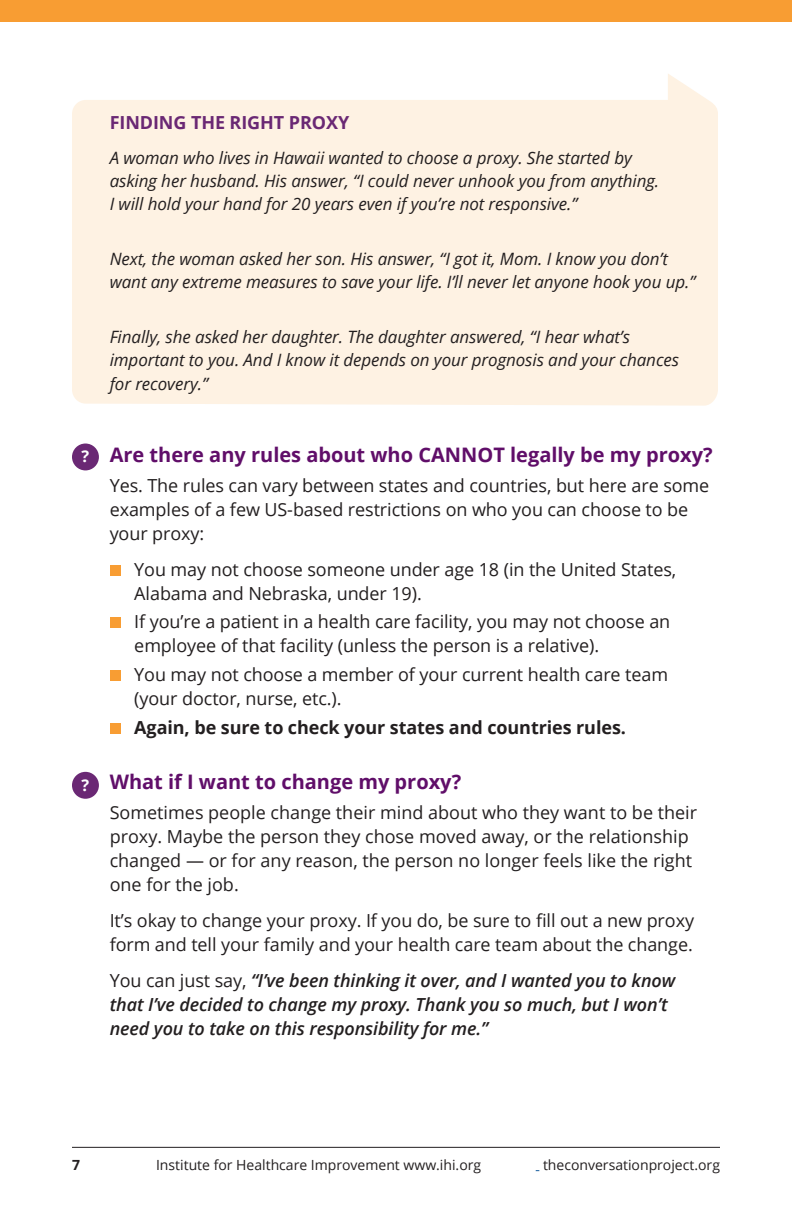
<style>
.page{position:relative;width:792px;height:1224px;background:#fff}
.page>*{position:absolute;margin:0;border:0;box-sizing:border-box;transform-origin:0 0}
.BodyBold_Purple{font:700 20px "Open Sans";color:#600e69}
.Text_Body{font:18px/24px "Open Sans";letter-spacing:-.005em;color:#231f20}
.Text_Body_Bullets{font:18px/24px "Open Sans";letter-spacing:-.005em;color:#231f20}
.Text_Body-2{font:italic 600 18px/24px "Open Sans";letter-spacing:-.005em;color:#231f20}
.Text_Body_Bullets-2{font:700 18px "Open Sans";letter-spacing:-.005em;color:#231f20}
.Text_Body-3{font:700 18px "Open Sans";letter-spacing:-.005em;color:#6a2874}
.Text_Body-4{font:italic 17px/23px "Open Sans";letter-spacing:-.005em;color:#231f20}
.t1{font:700 16.2px "Open Sans";color:#fff}
.t2{font:14px "Open Sans";color:#231f20}
.t3{font:700 14px "Open Sans";color:#231f20}
.s1{font-weight:400;font-style:normal}
</style>
<div class="page">
<hr style="left:72px;top:1147px;width:648px;height:1px;background:#231f20">
<div style="left:0;top:0;width:792px;height:22px;background:#f89d33"></div>
<svg style="left:72px;top:74px;width:646px;height:332px;background:#fef3e5"></svg>
<div style="left:110px;top:565px;width:11px;height:11px;background:#f89d33"></div>
<div style="left:110px;top:617px;width:11px;height:11px;background:#f89d33"></div>
<div style="left:110px;top:670px;width:11px;height:11px;background:#f89d33"></div>
<div style="left:110px;top:723px;width:11px;height:11px;background:#f89d33"></div>
<div style="left:72px;top:444px;width:27px;height:26px;background:#6a2874;border-radius:50%"></div>
<div style="left:72px;top:772px;width:27px;height:27px;background:#6a2874;border-radius:50%"></div>
<p class="Text_Body-3" style="left:110px;top:110px;width:241px">FINDING THE RIGHT PROXY</p>
<p class="Text_Body-4" style="left:110px;top:146px;width:551px">A woman who lives in Hawaii wanted to choose a proxy. She started by asking her husband. His answer, “I could never unhook you from anything.<br>I will hold your hand for 20 years even if you’re not responsive.”</p>
<p class="Text_Body-4" style="left:110px;top:247px;width:587px">Next, the woman asked her son. His answer, “I got it, Mom. I know you don’t want any extreme measures to save your life. I’ll never let anyone hook you up.”</p>
<p class="Text_Body-4" style="left:110px;top:324px;width:571px;line-height:23.6px">Finally, she asked her daughter. The daughter answered, “I hear what’s important to you. And I know it depends on your prognosis and your chances for recovery.”</p>
<p class="t1" style="left:82px;top:445px;width:9px">?</p>
<p class="t1" style="left:82px;top:773px;width:9px">?</p>
<p class="BodyBold_Purple" style="left:110px;top:440px;width:605px">Are there any rules about who CANNOT legally be my proxy?</p>
<p class="Text_Body" style="left:110px;top:473px;width:601px">Yes. The rules can vary between states and countries, but here are some examples of a few US-based restrictions on who you can choose to be your proxy:</p>
<p class="Text_Body_Bullets" style="left:134px;top:557px;width:543px">You may not choose someone under age 18 (in the United States,<br>Alabama and Nebraska, under 19).</p>
<p class="Text_Body_Bullets" style="left:134px;top:609px;width:538px">If you’re a patient in a health care facility, you may not choose an employee of that facility (unless the person is a relative).</p>
<p class="Text_Body_Bullets" style="left:134px;top:662px;width:535px">You may not choose a member of your current health care team (your doctor, nurse, etc.).</p>
<p class="Text_Body_Bullets-2" style="left:134px;top:714px;width:493px">Again, be sure to check your states and countries rules.</p>
<p class="BodyBold_Purple" style="left:110px;top:768px;width:353px">What if I want to change my proxy?</p>
<p class="Text_Body" style="left:110px;top:800px;width:589px">Sometimes people change their mind about who they want to be their proxy. Maybe the person they chose moved away, or the relationship changed — or for any reason, the person no longer feels like the right one for the job.</p>
<p class="Text_Body" style="left:110px;top:908px;width:586px">It’s okay to change your proxy. If you do, be sure to fill out a new proxy form and tell your family and your health care team about the change.</p>
<p class="Text_Body-2" style="left:110px;top:968px;width:567px"><span class="s1">You can just say,</span> “I’ve been thinking it over, and I wanted you to know that I’ve decided to change my proxy. Thank you so much, but I won’t need you to take on this responsibility for me.”</p>
<p class="t3" style="left:72px;top:1155px;width:9px">7</p>
<p class="t2" style="left:156px;top:1155px;width:327px">Institute for Healthcare Improvement www.ihi.org</p>
<p class="t2" style="left:543px;top:1155px;width:179px">theconversationproject.org</p>
</div>
